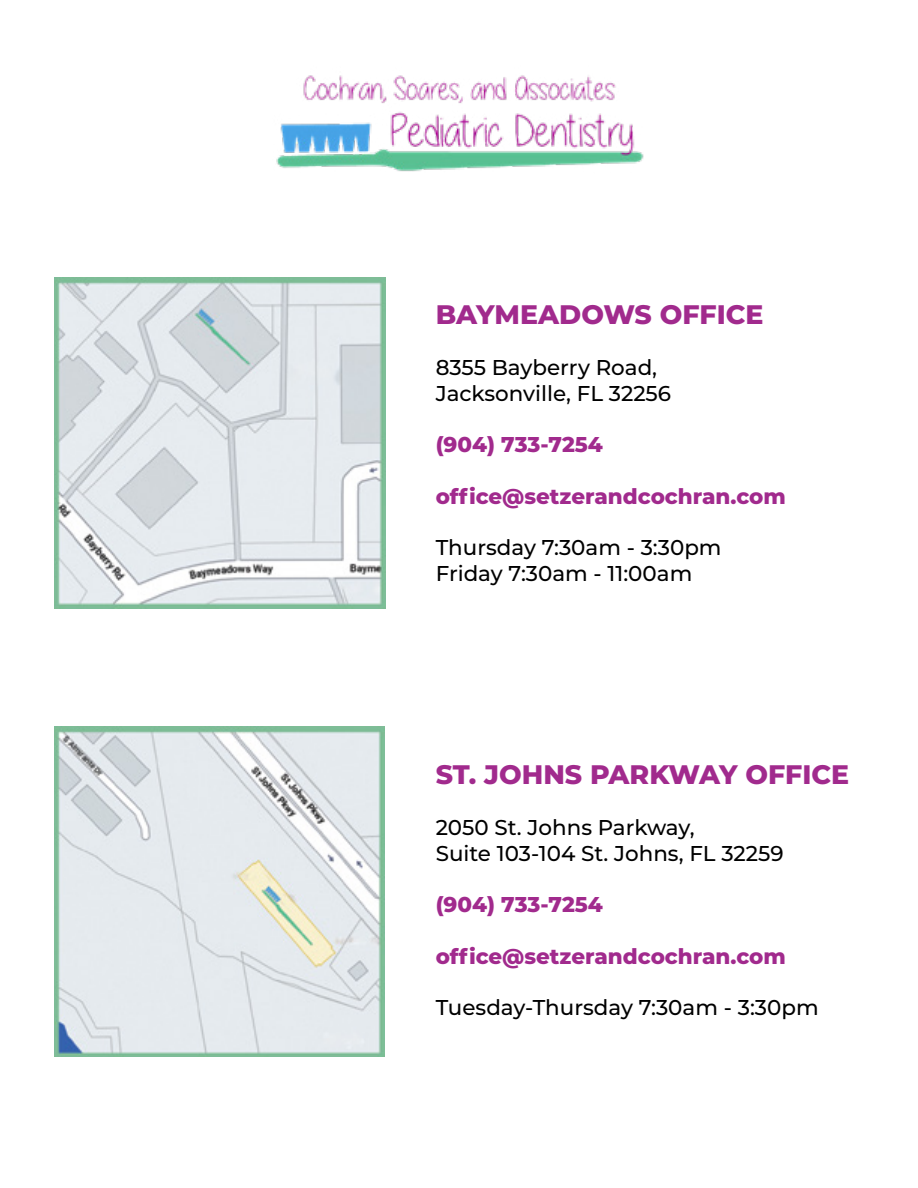
<style>
.page{position:relative;width:918px;height:1188px;background:#fff}
.page>*{position:absolute;margin:0;border:0;box-sizing:border-box;transform-origin:0 0}
.t1{font:800 26.85px "Montserrat";color:#a12a8d}
.t2{font:500 21.45px/25.7px "Montserrat";color:#000}
.t3{font:800 21.45px "Montserrat";color:#a12a8d}
</style>
<div class="page">
<img style="left:54px;top:277px;width:331px;height:331px">
<img style="left:54px;top:727px;width:330px;height:330px">
<img style="left:276px;top:75px;width:368px;height:97px">
<p class="t1" style="left:436px;top:295px;width:329px">BAYMEADOWS OFFICE</p>
<p class="t2" style="left:436px;top:354px;width:237px">8355 Bayberry Road,<br>Jacksonville, FL 32256</p>
<p class="t3" style="left:436px;top:429px;width:169px">(904) 733-7254</p>
<p class="t3" style="left:436px;top:480px;width:352px">office@setzerandcochran.com</p>
<p class="t2" style="left:436px;top:534px;width:287px">Thursday 7:30am - 3:30pm<br>Friday 7:30am - 11:00am</p>
<p class="t1" style="left:436px;top:755px;width:415px">ST. JOHNS PARKWAY OFFICE</p>
<p class="t2" style="left:436px;top:814px;width:349px">2050 St. Johns Parkway,<br>Suite 103-104 St. Johns, FL 32259</p>
<p class="t3" style="left:436px;top:889px;width:169px">(904) 733-7254</p>
<p class="t3" style="left:436px;top:940px;width:352px">office@setzerandcochran.com</p>
<p class="t2" style="left:436px;top:994px;width:384px">Tuesday-Thursday 7:30am - 3:30pm</p>
</div>
